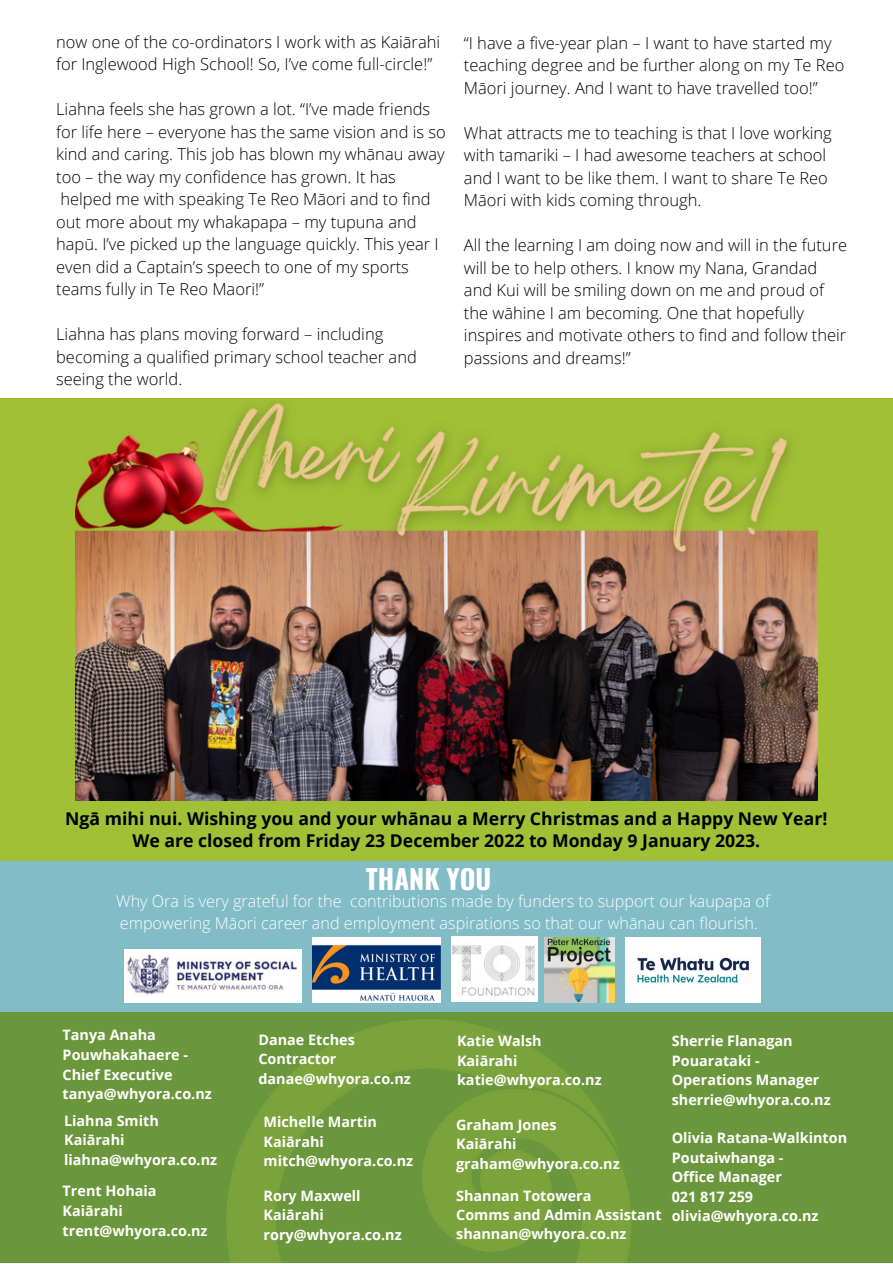
<style>
.page{position:relative;width:893px;height:1264px;background:#fff}
.page>*{position:absolute;margin:0;border:0;box-sizing:border-box;transform-origin:0 0}
.t1{font:700 27px "Oswald";color:#fff}
.t2{font:700 17.55px/22.4px "Open Sans";color:#000;text-align:center}
.t3{font:300 16.5px/22.5px "Open Sans";color:#000}
.t4{font:300 16.2px/22px "Open Sans";color:#fff}
.t5{font:700 14.4px/19.5px "Open Sans";color:#fff}
</style>
<div class="page">
<div style="left:0;top:859px;width:892px;height:152px;background:#82bcc7"></div>
<img style="left:125px;top:949px;width:176px;height:53px">
<img style="left:545px;top:937px;width:69px;height:65px">
<img style="left:451px;top:936px;width:86px;height:65px">
<div style="left:0;top:1012px;width:892px;height:250px;background:#6b973c"></div>
<img style="left:216px;top:1011px;width:424px;height:251px">
<img style="left:625px;top:937px;width:135px;height:65px">
<img style="left:312px;top:937px;width:129px;height:65px">
<div style="left:0;top:398px;width:892px;height:462px;background:#a1c036"></div>
<img style="left:75px;top:403px;width:742px;height:397px">
<p class="t3" style="left:56px;top:30px;width:385px">now one of the co-ordinators I work with as Kaiārahi for Inglewood High School! So, I’ve come full-circle!”</p>
<p class="t3" style="left:56px;top:98px;width:391px">Liahna feels she has grown a lot. “I’ve made friends for life here – everyone has the same vision and is so kind and caring. This job has blown my whānau away too – the way my confidence has grown. It has helped me with speaking Te Reo Māori and to find out more about my whakapapa – my tupuna and hapū. I’ve picked up the language quickly. This year I even did a Captain’s speech to one of my sports teams fully in Te Reo Maori!”</p>
<p class="t3" style="left:56px;top:322px;width:362px">Liahna has plans moving forward – including becoming a qualified primary school teacher and seeing the world.</p>
<p class="t3" style="left:464px;top:31px;width:382px">“I have a five-year plan – I want to have started my teaching degree and be further along on my Te Reo<br>Māori journey. And I want to have travelled too!”</p>
<p class="t3" style="left:464px;top:121px;width:369px">What attracts me to teaching is that I love working with tamariki – I had awesome teachers at school and I want to be like them. I want to share Te Reo Māori with kids coming through.</p>
<p class="t3" style="left:464px;top:234px;width:384px">All the learning I am doing now and will in the future will be to help others. I know my Nana, Grandad and Kui will be smiling down on me and proud of the wāhine I am becoming. One that hopefully inspires and motivate others to find and follow their passions and dreams!”</p>
<p class="t2" style="left:65px;top:806px;width:763px">Ngā mihi nui. Wishing you and your whānau a Merry Christmas and a Happy New Year!<br>We are closed from Friday 23 December 2022 to Monday 9 January 2023.</p>
<h1 class="t1" style="left:366px;top:857px;width:127px">THANK YOU</h1>
<p class="t4" style="left:116px;top:890px;width:655px">Why Ora is very grateful for the contributions made by funders to support our kaupapa of empowering Māori career and employment aspirations so that our whānau can flourish.</p>
<p class="t5" style="left:63px;top:1025px;width:151px">Tanya Anaha<br>Pouwhakahaere -<br>Chief Executive tanya@whyora.co.nz</p>
<p class="t5" style="left:671px;top:1030px;width:160px">Sherrie Flanagan<br>Pouarataki -<br>Operations Manager sherrie@whyora.co.nz</p>
<p class="t5" style="left:263px;top:1111px;width:151px">Michelle Martin<br>Kaiārahi mitch@whyora.co.nz</p>
<p class="t5" style="left:258px;top:1029px;width:154px">Danae Etches<br>Contractor danae@whyora.co.nz</p>
<p class="t5" style="left:457px;top:1030px;width:146px">Katie Walsh<br>Kaiārahi katie@whyora.co.nz</p>
<p class="t5" style="left:64px;top:1110px;width:154px">Liahna Smith<br>Kaiārahi liahna@whyora.co.nz</p>
<p class="t5" style="left:456px;top:1114px;width:165px">Graham Jones<br>Kaiārahi graham@whyora.co.nz</p>
<p class="t5" style="left:671px;top:1127px;width:177px">Olivia Ratana-Walkinton<br>Poutaiwhanga -<br>Office Manager<br>021 817 259 olivia@whyora.co.nz</p>
<p class="t5" style="left:63px;top:1180px;width:146px">Trent Hohaia<br>Kaiārahi trent@whyora.co.nz</p>
<p class="t5" style="left:456px;top:1185px;width:207px;line-height:19px">Shannan Totowera<br>Comms and Admin Assistant shannan@whyora.co.nz</p>
<p class="t5" style="left:263px;top:1185px;width:140px">Rory Maxwell<br>Kaiārahi rory@whyora.co.nz</p>
</div>
